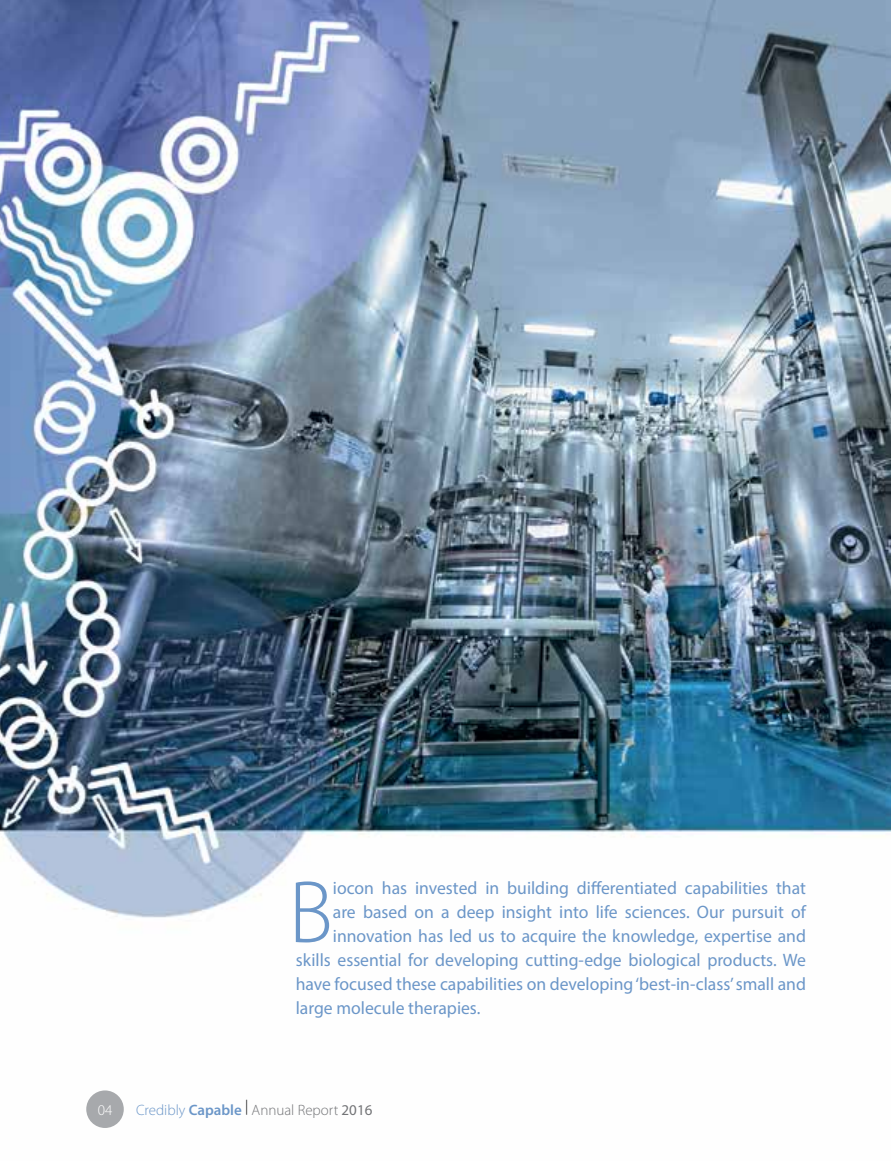
<style>
.page{position:relative;width:891px;height:1161px;background:#fff}
.page>*{position:absolute;margin:0;border:0;box-sizing:border-box;transform-origin:0 0}
.t1{font:300 89.25px "Myriad Pro";color:#6b96c8}
.t2{font:18px "Myriad Pro";color:#6b96c8}
.t3{font:300 15px "Myriad Pro";color:#737477}
.t4{font:300 15px "Myriad Pro";color:#fff}
.s1{color:#6b96c8}
.s2{font-weight:600;color:#6b96c8}
.s3{font-weight:400}
</style>
<div class="page">
<img style="left:0;top:0;width:891px;height:1128px">
<div style="left:86px;top:1090px;width:38px;height:38px;background:#a7a9ac;border-radius:50%"></div>
<h1 class="t1" style="left:289px;top:863px;width:46px">B</h1>
<p class="t2" style="left:333px;top:877px;width:475px">iocon has invested in building differentiated capabilities that</p>
<p class="t2" style="left:333px;top:901px;width:475px">are based on a deep insight into life sciences. Our pursuit of</p>
<p class="t2" style="left:333px;top:925px;width:475px">innovation has led us to acquire the knowledge, expertise and</p>
<p class="t2" style="left:296px;top:949px;width:512px">skills essential for developing cutting-edge biological products. We</p>
<p class="t2" style="left:296px;top:973px;width:512px">have focused these capabilities on developing ‘best-in-class’ small and</p>
<p class="t2" style="left:296px;top:997px;width:186px">large molecule therapies.</p>
<p class="t4" style="left:98px;top:1102px;width:16px">04</p>
<p class="t3" style="left:136px;top:1102px;width:238px"><span class="s1">Credibly</span> <span class="s2">Capable</span> <sup>|</sup> Annual Report <span class="s3">2016</span></p>
</div>
